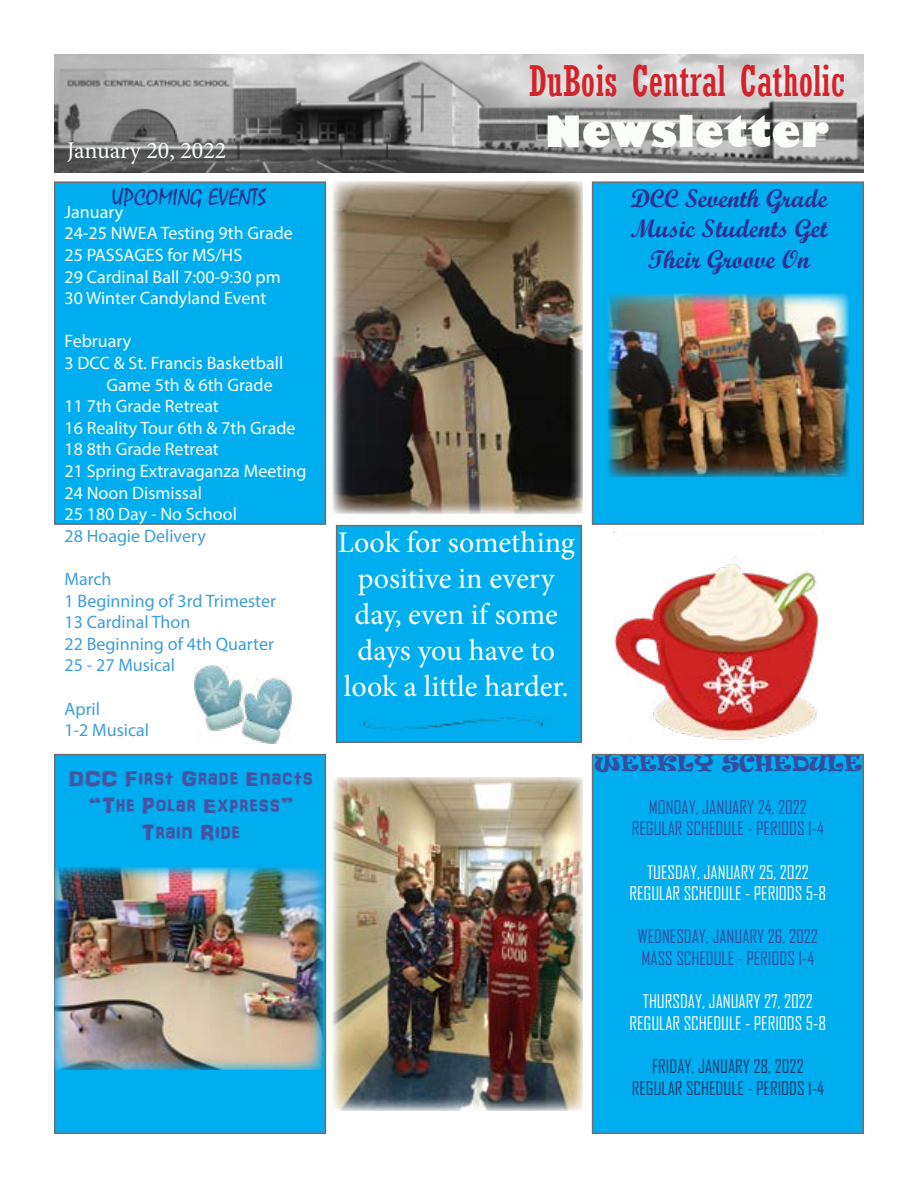
<style>
.page{position:relative;width:918px;height:1188px;background:#fff}
.page>*{position:absolute;margin:0;border:0;box-sizing:border-box;transform-origin:0 0}
.t1{font:condensed 42px "Rockwell";color:#d2232a}
.t2{font:800 42px "Gill Sans";color:#fbfdf8}
.t3{font:30px/36px "Minion Pro";color:#fff;text-align:center}
.t4{font:25.5px/30.6px "Script MT Bold";color:#2e3092;text-align:center}
.t5{font:24px "Minion Pro";color:#f7fcfb}
.t6{font:24px "Mistral";color:#2a358f}
.t7{font:22.5px/27px "ARDARLING";color:#4752a3;text-align:center}
.t8{font:21px "Ravie";color:#354da1}
.t9{font:18px/21.6px "Myriad Variable Concept";color:#fafdff}
.t10{font:18px/21.6px "Myriad Variable Concept";color:#3f9ed8}
.t11{font:18px/21.6px "Agency FB";color:#354da1;text-align:center}
.t12{font:18px/21.6px "Agency FB";color:#fbfdfb;text-align:center}
.t13{font:18px/21.6px "Agency FB";color:#fffbfd;text-align:center}
.t14{font:18px/21.6px "Agency FB";color:#203c73;text-align:center}
</style>
<div class="page">
<img style="left:54px;top:54px;width:810px;height:119px">
<div style="left:54px;top:181px;width:272px;height:344px;background:#00aeef;border:2px solid #6d6e71"></div>
<div style="left:54px;top:754px;width:272px;height:380px;background:#00aeef;border:2px solid #6d6e71"></div>
<div style="left:336px;top:525px;width:246px;height:218px;background:#00aeef;border:2px solid #6d6e71"></div>
<div style="left:592px;top:754px;width:272px;height:380px;background:#00aeef;border:2px solid #6d6e71"></div>
<div style="left:592px;top:181px;width:272px;height:344px;background:#00aeef;border:2px solid #6d6e71"></div>
<img style="left:336px;top:704px;width:234px;height:39px">
<img style="left:333px;top:181px;width:249px;height:333px">
<img style="left:608px;top:293px;width:240px;height:184px">
<img style="left:613px;top:532px;width:206px;height:208px">
<img style="left:54px;top:868px;width:270px;height:202px">
<img style="left:333px;top:778px;width:249px;height:332px">
<img style="left:195px;top:665px;width:96px;height:78px">
<h3 class="t5" style="left:67px;top:134px;width:161px">January 20, 2022</h3>
<h3 class="t6" style="left:112px;top:183px;width:156px">UPCOMING EVENTS</h3>
<p class="t9" style="left:64px;top:201px;width:230px">January<br>24-25 NWEA Testing 9th Grade<br>25 PASSAGES for MS/HS<br>29 Cardinal Ball 7:00-9:30 pm<br>30 Winter Candyland Event</p>
<p class="t9" style="left:64px;top:331px;width:68px">February</p>
<p class="t9" style="left:64px;top:352px;width:220px">3 DCC &amp; St. Francis Basketball</p>
<p class="t9" style="left:106px;top:374px;width:168px">Game 5th &amp; 6th Grade</p>
<p class="t9" style="left:64px;top:395px;width:156px">11 7th Grade Retreat</p>
<p class="t9" style="left:64px;top:417px;width:233px">16 Reality Tour 6th &amp; 7th Grade</p>
<p class="t9" style="left:64px;top:439px;width:156px">18 8th Grade Retreat</p>
<p class="t9" style="left:64px;top:460px;width:244px">21 Spring Extravaganza Meeting</p>
<p class="t9" style="left:64px;top:482px;width:139px">24 Noon Dismissal</p>
<p class="t9" style="left:64px;top:503px;width:174px">25 180 Day - No School</p>
<p class="t10" style="left:64px;top:525px;width:143px">28 Hoagie Delivery</p>
<p class="t10" style="left:64px;top:568px;width:213px">March<br>1 Beginning of 3rd Trimester<br>13 Cardinal Thon<br>22 Beginning of 4th Quarter<br>25 - 27 Musical</p>
<p class="t10" style="left:64px;top:698px;width:86px">April<br>1-2 Musical</p>
<p class="t7" style="left:69px;top:765px;width:246px">DCC First Grade Enacts “The Polar Express”<br>Train Ride</p>
<h1 class="t1" style="left:528px;top:57px;width:318px">DuBois Central Catholic</h1>
<h1 class="t2" style="left:545px;top:105px;width:286px">Newsletter</h1>
<h3 class="t4" style="left:630px;top:182px;width:199px">DCC Seventh Grade<br>Music Students Get<br>Their Groove On</h3>
<h2 class="t3" style="left:338px;top:525px;width:239px">Look for something positive in every day, even if some days you have to look a little harder.</h2>
<p class="t8" style="left:594px;top:749px;width:270px">WEEKLY SCHEDULE</p>
<p class="t11" style="left:632px;top:796px;width:194px">MONDAY, JANUARY 24, 2022<br>REGULAR SCHEDULE - PERIODS 1-4</p>
<p class="t13" style="left:630px;top:861px;width:198px">TUESDAY, JANUARY 25, 2022<br>REGULAR SCHEDULE - PERIODS 5-8</p>
<p class="t11" style="left:638px;top:926px;width:181px;text-align:left">WEDNESDAY, JANUARY 26, 2022<br>MASS SCHEDULE - PERIODS 1-4</p>
<p class="t12" style="left:630px;top:990px;width:198px">THURSDAY, JANUARY 27, 2022<br>REGULAR SCHEDULE - PERIODS 5-8</p>
<p class="t14" style="left:632px;top:1055px;width:194px">FRIDAY, JANUARY 28, 2022<br>REGULAR SCHEDULE - PERIODS 1-4</p>
</div>
